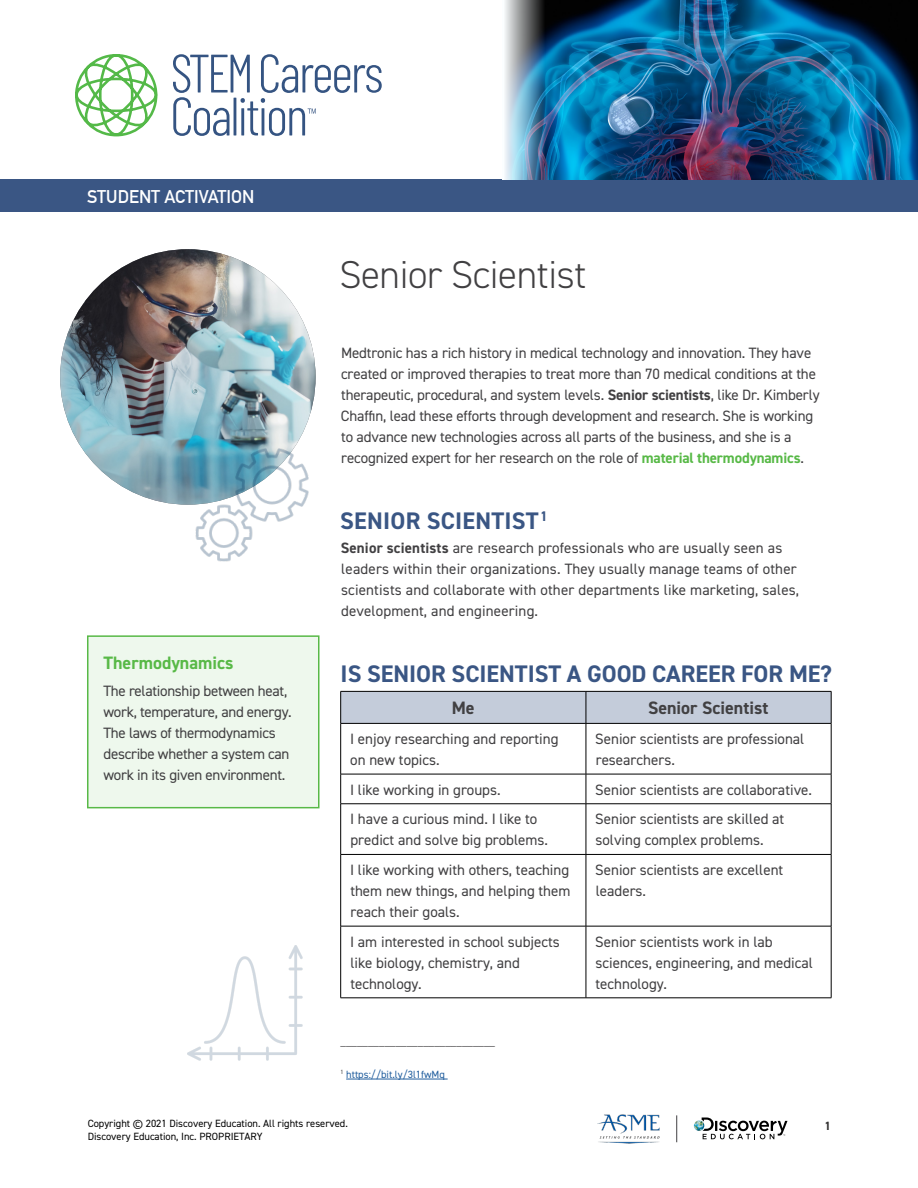
<style>
.page{position:relative;width:918px;height:1188px;background:#fff}
.page>*{position:absolute;margin:0;border:0;box-sizing:border-box;transform-origin:0 0}
.t1{font:300 39px "DIN2014";letter-spacing:-.01em;color:#414042}
.t2{font:700 24px "DIN2014";color:#3a5684}
.t3{font:700 18px "DIN Alternate";color:#fff}
.t4{font:700 18px "DIN2014";color:#414042}
.t5{font:700 18px "DIN2014";color:#58b947}
.t6{font:15px/21px "DIN2014";color:#414042}
.t7{font:15px/21px "DIN2014";letter-spacing:-.02em;color:#414042}
.t8{font:700 12px "DIN2014";color:#343333}
.t9{font:10.5px/12.6px "DIN2014";color:#000}
.t10{font:10.5px "DIN2014";color:#414042}
.t11{font:10.5px "DIN2014";color:#215e9e}
.s1{font-weight:700}
.s2{font-weight:700;color:#58b947}
</style>
<div class="page">
<div style="left:0;top:179px;width:918px;height:33px;background:#3a5684"></div>
<svg style="left:173px;top:54px;width:209px;height:82px"></svg>
<svg style="left:75px;top:54px;width:83px;height:82px"></svg>
<svg style="left:694px;top:1118px;width:94px;height:21px"></svg>
<svg style="left:676px;top:1115px;width:1px;height:27px"></svg>
<img style="left:598px;top:1114px;width:61px;height:30px">
<img style="left:545px;top:0;width:372px;height:179px">
<img style="left:505px;top:0;width:40px;height:179px">
<div style="left:341px;top:692px;width:490px;height:31px;background:#c4ccda"></div>
<hr style="left:340px;top:691px;width:246px;height:1px;background:#000">
<hr style="left:340px;top:692px;width:1px;height:31px;background:#000">
<hr style="left:586px;top:691px;width:245px;height:1px;background:#000">
<hr style="left:586px;top:692px;width:1px;height:31px;background:#000">
<hr style="left:831px;top:692px;width:1px;height:31px;background:#000">
<hr style="left:340px;top:723px;width:246px;height:1px;background:#000">
<hr style="left:340px;top:724px;width:1px;height:50px;background:#000">
<hr style="left:586px;top:723px;width:245px;height:1px;background:#000">
<hr style="left:586px;top:724px;width:1px;height:50px;background:#000">
<hr style="left:831px;top:724px;width:1px;height:50px;background:#000">
<hr style="left:340px;top:774px;width:246px;height:1px;background:#000">
<hr style="left:340px;top:774px;width:1px;height:30px;background:#000">
<hr style="left:586px;top:774px;width:245px;height:1px;background:#000">
<hr style="left:586px;top:774px;width:1px;height:30px;background:#000">
<hr style="left:831px;top:774px;width:1px;height:30px;background:#000">
<hr style="left:340px;top:804px;width:246px;height:1px;background:#000">
<hr style="left:340px;top:804px;width:1px;height:50px;background:#000">
<hr style="left:586px;top:804px;width:245px;height:1px;background:#000">
<hr style="left:586px;top:804px;width:1px;height:50px;background:#000">
<hr style="left:831px;top:804px;width:1px;height:50px;background:#000">
<hr style="left:340px;top:854px;width:246px;height:1px;background:#000">
<hr style="left:340px;top:855px;width:1px;height:71px;background:#000">
<hr style="left:586px;top:854px;width:245px;height:1px;background:#000">
<hr style="left:586px;top:855px;width:1px;height:71px;background:#000">
<hr style="left:831px;top:855px;width:1px;height:71px;background:#000">
<hr style="left:340px;top:926px;width:246px;height:1px;background:#000">
<hr style="left:340px;top:926px;width:1px;height:72px;background:#000">
<hr style="left:586px;top:926px;width:245px;height:1px;background:#000">
<hr style="left:586px;top:926px;width:1px;height:72px;background:#000">
<hr style="left:831px;top:926px;width:1px;height:72px;background:#000">
<hr style="left:340px;top:998px;width:246px;height:1px;background:#000">
<hr style="left:586px;top:998px;width:245px;height:1px;background:#000">
<img style="left:60px;top:249px;width:256px;height:256px;border-radius:128px">
<img style="left:195px;top:448px;width:113px;height:113px">
<img style="left:188px;top:946px;width:114px;height:114px">
<div style="left:88px;top:636px;width:231px;height:172px;background:#eef8ed"></div>
<div style="left:87px;top:635px;width:233px;height:173px;border:2px solid #58b947"></div>
<hr style="left:346px;top:1079px;width:102px;height:1px;background:#215e9e">
<p class="t3" style="left:87px;top:183px;width:169px">STUDENT ACTIVATION</p>
<p class="t5" style="left:104px;top:651px;width:132px">Thermodynamics</p>
<p class="t7" style="left:104px;top:680px;width:190px">The relationship between heat, work, temperature, and energy.<br>The laws of thermodynamics describe whether a system can work in its given environment.</p>
<h1 class="t1" style="left:339px;top:251px;width:249px">Senior Scientist</h1>
<p class="t6" style="left:341px;top:342px;width:480px">Medtronic has a rich history in medical technology and innovation. They have created or improved therapies to treat more than 70 medical conditions at the therapeutic, procedural, and system levels. <span class="s1">Senior scientists</span>, like Dr. Kimberly Chaffin, lead these efforts through development and research. She is working to advance new technologies across all parts of the business, and she is a recognized expert for her research on the role of <span class="s2">material thermodynamics</span>.</p>
<h2 class="t2" style="left:340px;top:505px;width:209px">SENIOR SCIENTIST<sup>1</sup></h2>
<p class="t6" style="left:341px;top:537px;width:460px"><span class="s1">Senior scientists</span> are research professionals who are usually seen as leaders within their organizations. They usually manage teams of other scientists and collaborate with other departments like marketing, sales, development, and engineering.</p>
<h2 class="t2" style="left:341px;top:658px;width:493px">IS SENIOR SCIENTIST A GOOD CAREER FOR ME?</h2>
<p class="t4" style="left:452px;top:696px;width:24px">Me</p>
<p class="t4" style="left:648px;top:696px;width:122px">Senior Scientist</p>
<p class="t6" style="left:350px;top:728px;width:210px">I enjoy researching and reporting on new topics.</p>
<p class="t6" style="left:595px;top:728px;width:211px">Senior scientists are professional researchers.</p>
<p class="t6" style="left:350px;top:779px;width:152px">I like working in groups.</p>
<p class="t6" style="left:595px;top:779px;width:218px">Senior scientists are collaborative.</p>
<p class="t6" style="left:350px;top:809px;width:199px">I have a curious mind. I like to predict and solve big problems.</p>
<p class="t6" style="left:595px;top:809px;width:191px">Senior scientists are skilled at solving complex problems.</p>
<p class="t6" style="left:350px;top:859px;width:222px;text-align:justify">I like working with others, teaching them new things, and helping them reach their goals.</p>
<p class="t6" style="left:595px;top:859px;width:190px">Senior scientists are excellent leaders.</p>
<p class="t6" style="left:350px;top:931px;width:211px">I am interested in school subjects like biology, chemistry, and technology.</p>
<p class="t6" style="left:595px;top:931px;width:219px">Senior scientists work in lab sciences, engineering, and medical technology.</p>
<p class="t10" style="left:340px;top:1035px;width:156px">____________________________</p>
<p class="t11" style="left:340px;top:1068px;width:106px"><sup>1</sup> https://bit.ly/3l1fwMq</p>
<p class="t9" style="left:88px;top:1117px;width:262px">Copyright © 2021 Discovery Education. All rights reserved.<br>Discovery Education, Inc. PROPRIETARY</p>
<p class="t8" style="left:825px;top:1118px;width:8px">1</p>
</div>
